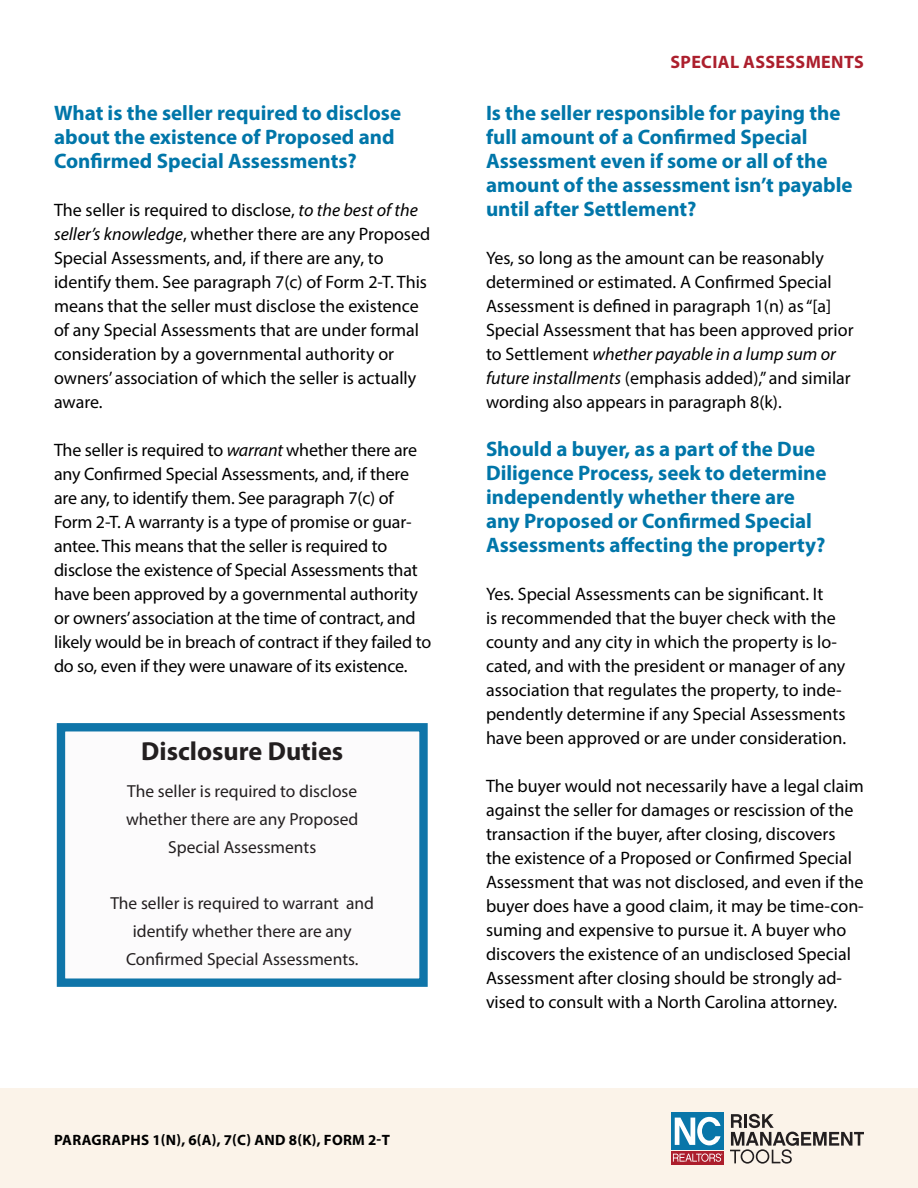
<style>
.page{position:relative;width:918px;height:1188px;background:#fff}
.page>*{position:absolute;margin:0;border:0;box-sizing:border-box;transform-origin:0 0}
.t1{font:700 26.25px "Myriad Pro";color:#231f20}
.Question{font:700 21px/24px "Myriad Pro";color:#0076a9}
.Answer{font:18px/24px "Myriad Pro";color:#000}
.t2{font:700 18px "Myriad Pro";letter-spacing:.02em;color:#ac1f2d}
.t3{font:17.4px/27.9px "Myriad Pro";color:#231f20;text-align:center}
.t4{font:700 15px "Myriad Pro";letter-spacing:.02em;color:#000}
.s1{font-style:italic}
</style>
<div class="page">
<div style="left:0;top:1088px;width:918px;height:100px;background:#fbf3e9"></div>
<div style="left:671px;top:1112px;width:53px;height:38px;background:#0976a9"></div>
<div style="left:671px;top:1151px;width:53px;height:13px;background:#ac1e2c"></div>
<svg style="left:675px;top:1117px;width:46px;height:28px"></svg>
<svg style="left:673px;top:1153px;width:49px;height:9px"></svg>
<svg style="left:730px;top:1114px;width:134px;height:50px"></svg>
<div style="left:61px;top:727px;width:363px;height:256px;background:#fcfbfc"></div>
<div style="left:57px;top:723px;width:371px;height:264px;border:8px solid #0f75a9"></div>
<p class="Question" style="left:54px;top:100px;width:349px">What is the seller required to disclose about the existence of Proposed and<br>Confirmed Special Assessments?</p>
<p class="Answer" style="left:54px;top:198px;width:378px">The seller is required to disclose, <span class="s1">to the best of the seller’s knowledge</span>, whether there are any Proposed Special Assessments, and, if there are any, to identify them. See paragraph 7(c) of Form 2-T. This means that the seller must disclose the existence of any Special Assessments that are under formal consideration by a governmental authority or owners’ association of which the seller is actually aware.</p>
<p class="Answer" style="left:54px;top:438px;width:379px">The seller is required to <span class="s1">warrant</span> whether there are any Confirmed Special Assessments, and, if there are any, to identify them. See paragraph 7(c) of Form 2-T. A warranty is a type of promise or guar&shy;antee. This means that the seller is required to disclose the existence of Special Assessments that have been approved by a governmental authority or owners’ association at the time of contract, and likely would be in breach of contract if they failed to do so, even if they were unaware of its existence.</p>
<p class="t1" style="left:141px;top:734px;width:204px">Disclosure Duties</p>
<p class="t3" style="left:126px;top:777px;width:234px">The seller is required to disclose whether there are any Proposed<br>Special Assessments</p>
<p class="t3" style="left:110px;top:889px;width:265px">The seller is required to warrant and identify whether there are any<br>Confirmed Special Assessments.</p>
<p class="t4" style="left:54px;top:1130px;width:337px">PARAGRAPHS 1(N), 6(A), 7(C) AND 8(K), FORM 2-T</p>
<p class="t2" style="left:670px;top:50px;width:195px">SPECIAL ASSESSMENTS</p>
<p class="Question" style="left:486px;top:100px;width:368px">Is the seller responsible for paying the full amount of a Confirmed Special Assessment even if some or all of the amount of the assessment isn’t payable until after Settlement?</p>
<p class="Answer" style="left:486px;top:246px;width:369px">Yes, so long as the amount can be reasonably determined or estimated. A Confirmed Special Assessment is defined in paragraph 1(n) as “[a] Special Assessment that has been approved prior to Settlement <span class="s1">whether payable in a lump sum or future installments</span> (emphasis added),” and similar wording also appears in paragraph 8(k).</p>
<p class="Question" style="left:486px;top:436px;width:342px">Should a buyer, as a part of the Due Diligence Process, seek to determine independently whether there are any Proposed or Confirmed Special Assessments affecting the property?</p>
<p class="Answer" style="left:486px;top:582px;width:362px">Yes. Special Assessments can be significant. It<br>is recommended that the buyer check with the county and any city in which the property is lo&shy;cated, and with the president or manager of any association that regulates the property, to inde&shy;pendently determine if any Special Assessments have been approved or are under consideration.</p>
<p class="Answer" style="left:486px;top:774px;width:379px">The buyer would not necessarily have a legal claim against the seller for damages or rescission of the transaction if the buyer, after closing, discovers the existence of a Proposed or Confirmed Special Assessment that was not disclosed, and even if the buyer does have a good claim, it may be time-con&shy;suming and expensive to pursue it. A buyer who discovers the existence of an undisclosed Special Assessment after closing should be strongly ad&shy;vised to consult with a North Carolina attorney.</p>
</div>
